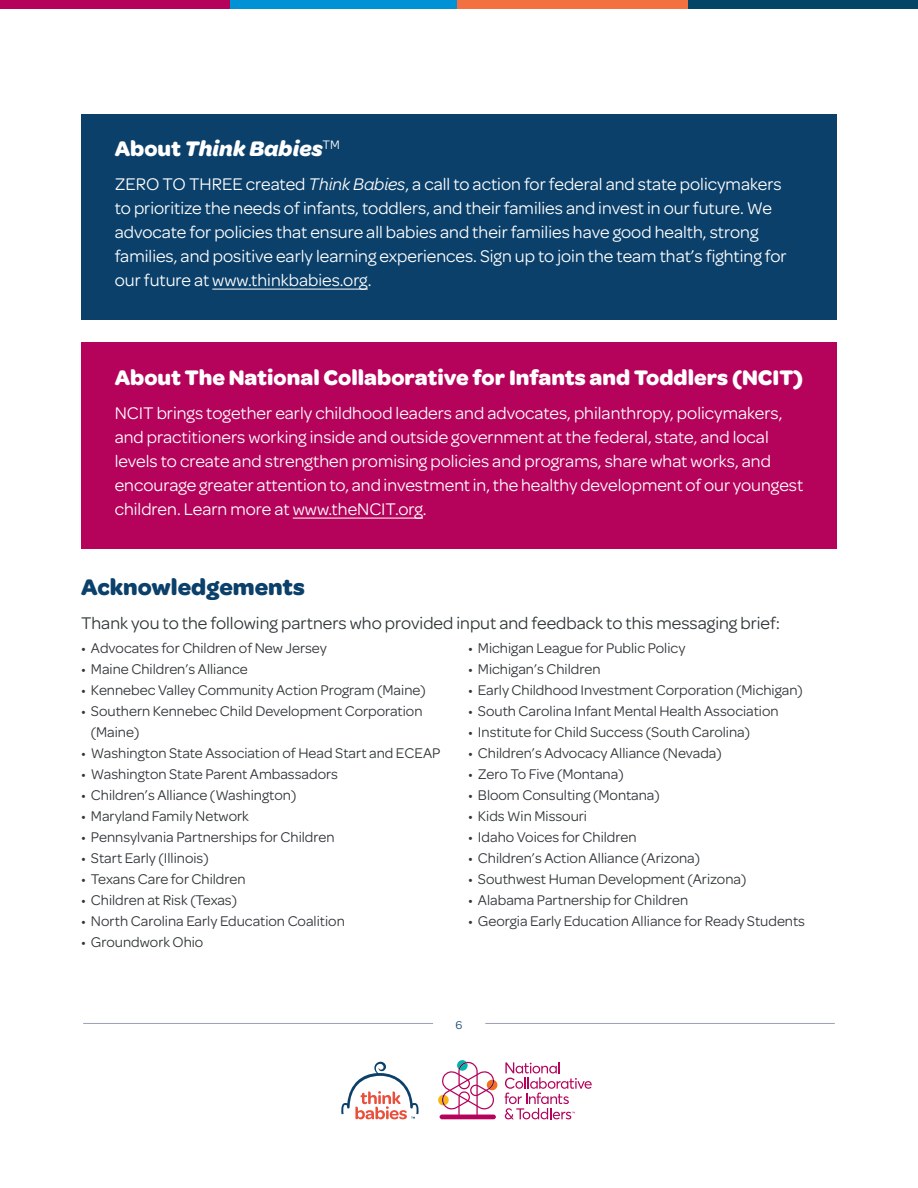
<style>
.page{position:relative;width:918px;height:1188px;background:#fff}
.page>*{position:absolute;margin:0;border:0;box-sizing:border-box;transform-origin:0 0}
.t1{font:700 24px "Omnes";color:#0b406a}
.t2{font:700 22.5px "Omnes";color:#fff}
.t3{font:italic 700 22.5px "Omnes";color:#fff}
.t4{font:18px/24px "Omnes";color:#fff}
.t5{font:18px "Omnes";color:#303537}
.t6{font:15px/21px "Omnes";color:#303537}
.t7{font:12px "Omnes";color:#0b406a}
.s1{font-style:normal}
.s2{font-style:italic}
</style>
<div class="page">
<hr style="left:83px;top:1023px;width:350px;height:1px;background:#9ca1b8">
<hr style="left:485px;top:1023px;width:350px;height:1px;background:#9ca1b8">
<div style="left:229px;top:0;width:230px;height:9px;background:#0092d5"></div>
<div style="left:457px;top:0;width:231px;height:9px;background:#f37041"></div>
<div style="left:0;top:0;width:230px;height:9px;background:#b5025b"></div>
<div style="left:688px;top:0;width:230px;height:9px;background:#034567"></div>
<svg style="left:341px;top:1062px;width:78px;height:57px"></svg>
<svg style="left:505px;top:1062px;width:87px;height:57px"></svg>
<svg style="left:438px;top:1060px;width:59px;height:59px"></svg>
<div style="left:81px;top:115px;width:756px;height:205px;background:#0b406a"></div>
<hr style="left:212px;top:289px;width:156px;height:1px;background:#fff">
<div style="left:81px;top:342px;width:756px;height:207px;background:#b5025b"></div>
<hr style="left:293px;top:518px;width:130px;height:1px;background:#fff">
<h2 class="t3" style="left:115px;top:132px;width:227px"><span class="s1">About</span> Think Babies<sup>TM</sup></h2>
<p class="t4" style="left:115px;top:171px;width:673px">ZERO TO THREE created <span class="s2">Think Babies</span>, a call to action for federal and state policymakers to prioritize the needs of infants, toddlers, and their families and invest in our future. We advocate for policies that ensure all babies and their families have good health, strong families, and positive early learning experiences. Sign up to join the team that’s fighting for our future at www.thinkbabies.org.</p>
<h2 class="t2" style="left:115px;top:361px;width:690px">About The National Collaborative for Infants and Toddlers (NCIT)</h2>
<p class="t4" style="left:115px;top:400px;width:690px">NCIT brings together early childhood leaders and advocates, philanthropy, policymakers, and practitioners working inside and outside government at the federal, state, and local levels to create and strengthen promising policies and programs, share what works, and encourage greater attention to, and investment in, the healthy development of our youngest children. Learn more at www.theNCIT.org.</p>
<h1 class="t1" style="left:81px;top:569px;width:225px">Acknowledgements</h1>
<p class="t5" style="left:81px;top:610px;width:701px">Thank you to the following partners who provided input and feedback to this messaging brief:</p>
<p class="t6" style="left:81px;top:637px;width:247px">• Advocates for Children of New Jersey</p>
<p class="t6" style="left:81px;top:658px;width:168px">• Maine Children’s Alliance</p>
<p class="t6" style="left:81px;top:679px;width:346px">• Kennebec Valley Community Action Program (Maine)</p>
<p class="t6" style="left:91px;top:700px;width:333px;text-indent:-10px">• Southern Kennebec Child Development Corporation (Maine)</p>
<p class="t6" style="left:81px;top:742px;width:361px">• Washington State Association of Head Start and ECEAP</p>
<p class="t6" style="left:81px;top:763px;width:259px">• Washington State Parent Ambassadors</p>
<p class="t6" style="left:81px;top:784px;width:217px">• Children’s Alliance (Washington)</p>
<p class="t6" style="left:81px;top:805px;width:169px">• Maryland Family Network</p>
<p class="t6" style="left:81px;top:826px;width:255px">• Pennsylvania Partnerships for Children</p>
<p class="t6" style="left:81px;top:847px;width:129px">• Start Early (Illinois)</p>
<p class="t6" style="left:81px;top:868px;width:166px">• Texans Care for Children</p>
<p class="t6" style="left:81px;top:889px;width:158px">• Children at Risk (Texas)</p>
<p class="t6" style="left:81px;top:910px;width:265px">• North Carolina Early Education Coalition</p>
<p class="t6" style="left:81px;top:931px;width:124px">• Groundwork Ohio</p>
<p class="t6" style="left:468px;top:637px;width:219px">• Michigan League for Public Policy</p>
<p class="t6" style="left:468px;top:658px;width:134px">• Michigan’s Children</p>
<p class="t6" style="left:468px;top:679px;width:336px">• Early Childhood Investment Corporation (Michigan)</p>
<p class="t6" style="left:468px;top:700px;width:312px">• South Carolina Infant Mental Health Association</p>
<p class="t6" style="left:468px;top:721px;width:284px">• Institute for Child Success (South Carolina)</p>
<p class="t6" style="left:468px;top:742px;width:255px">• Children’s Advocacy Alliance (Nevada)</p>
<p class="t6" style="left:468px;top:763px;width:157px">• Zero To Five (Montana)</p>
<p class="t6" style="left:468px;top:784px;width:193px">• Bloom Consulting (Montana)</p>
<p class="t6" style="left:468px;top:805px;width:121px">• Kids Win Missouri</p>
<p class="t6" style="left:468px;top:826px;width:170px">• Idaho Voices for Children</p>
<p class="t6" style="left:468px;top:847px;width:234px">• Children’s Action Alliance (Arizona)</p>
<p class="t6" style="left:468px;top:868px;width:280px">• Southwest Human Development (Arizona)</p>
<p class="t6" style="left:468px;top:889px;width:222px">• Alabama Partnership for Children</p>
<p class="t6" style="left:468px;top:910px;width:339px">• Georgia Early Education Alliance for Ready Students</p>
<p class="t7" style="left:456px;top:1017px;width:8px">6</p>
</div>
